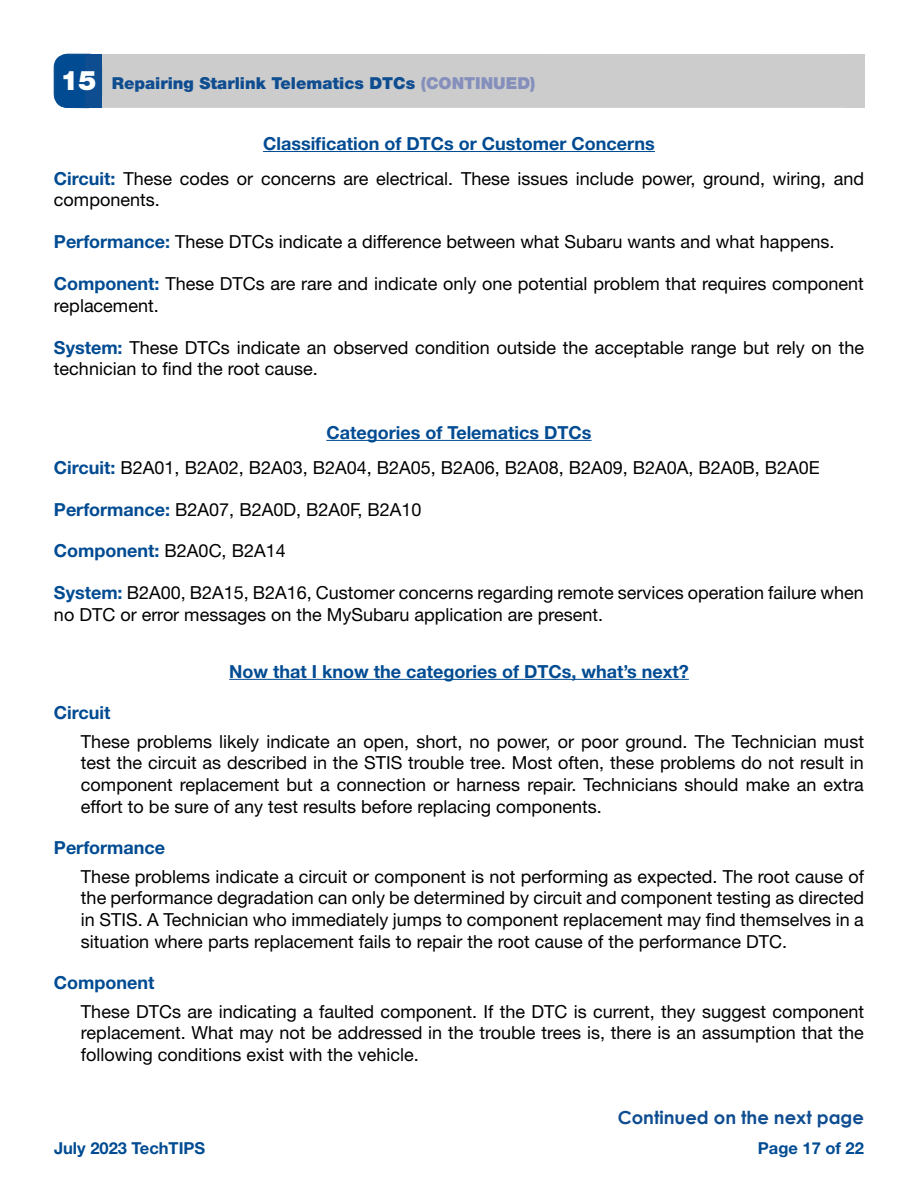
<style>
.page{position:relative;width:918px;height:1188px;background:#fff}
.page>*{position:absolute;margin:0;border:0;box-sizing:border-box;transform-origin:0 0}
.t1{font:18px/21.6px "Helvetica Neue LT Std";color:#000}
.t2{font:700 18px "Helvetica Neue LT Std";color:#004b92}
.t3{font:700 18px "Century Gothic";color:#0f4d91}
.t4{font:900 16.5px "Helvetica Neue LT Std";color:#0f4d91}
.t5{font:700 16.5px "Helvetica Neue LT Std";color:#004b92}
.s1{font-size:27px;color:#fff}
.s2{color:#858fbb}
.s3{font-weight:700;color:#004b92}
</style>
<div class="page">
<hr style="left:263px;top:151px;width:392px;height:1px;background:#004b92">
<hr style="left:326px;top:440px;width:266px;height:1px;background:#004b92">
<hr style="left:229px;top:679px;width:460px;height:1px;background:#004b92">
<div style="left:54px;top:54px;width:811px;height:54px;background:#ccc;border-radius:14px"></div>
<div style="left:846px;top:54px;width:19px;height:54px;background:#ccc"></div>
<div style="left:54px;top:54px;width:48px;height:54px;background:#004b92;border-radius:14px"></div>
<div style="left:54px;top:54px;width:48px;height:54px;border:1px solid #004b92;border-radius:14px"></div>
<div style="left:85px;top:54px;width:17px;height:54px;background:#0f4d91"></div>
<p class="t4" style="left:60px;top:73px;width:477px"><span class="s1">15</span> Repairing Starlink Telematics DTCs <span class="s2">(CONTINUED)</span></p>
<p class="t1" style="left:54px;top:125px;width:812px;line-height:35.1px;text-align:center"><span class="s3">Classification of DTCs or Customer Concerns<br>Circuit:</span> These codes or concerns are electrical. These issues include power, ground, wiring, and</p>
<p class="t1" style="left:54px;top:189px;width:107px">components.</p>
<p class="t1" style="left:54px;top:231px;width:782px"><span class="s3">Performance:</span> These DTCs indicate a difference between what Subaru wants and what happens.</p>
<p class="t1" style="left:54px;top:272px;width:812px"><span class="s3">Component:</span> These DTCs are rare and indicate only one potential problem that requires component replacement.</p>
<p class="t1" style="left:54px;top:336px;width:812px"><span class="s3">System:</span> These DTCs indicate an observed condition outside the acceptable range but rely on the technician to find the root cause.</p>
<p class="t1" style="left:54px;top:414px;width:767px;line-height:35.1px;text-indent:272px"><span class="s3">Categories of Telematics DTCs<br>Circuit:</span> B2A01, B2A02, B2A03, B2A04, B2A05, B2A06, B2A08, B2A09, B2A0A, B2A0B, B2A0E</p>
<p class="t1" style="left:54px;top:498px;width:369px"><span class="s3">Performance:</span> B2A07, B2A0D, B2A0F, B2A10</p>
<p class="t1" style="left:54px;top:540px;width:233px"><span class="s3">Component:</span> B2A0C, B2A14</p>
<p class="t1" style="left:54px;top:582px;width:811px"><span class="s3">System:</span> B2A00, B2A15, B2A16, Customer concerns regarding remote services operation failure when no DTC or error messages on the MySubaru application are present.</p>
<p class="t2" style="left:229px;top:660px;width:461px">Now that I know the categories of DTCs, what’s next?</p>
<p class="t2" style="left:54px;top:702px;width:58px">Circuit</p>
<p class="t1" style="left:81px;top:730px;width:785px;text-align:justify">These problems likely indicate an open, short, no power, or poor ground. The Technician must test the circuit as described in the STIS trouble tree. Most often, these problems do not result in component replacement but a connection or harness repair. Technicians should make an extra effort to be sure of any test results before replacing components.</p>
<p class="t2" style="left:54px;top:837px;width:113px">Performance</p>
<p class="t1" style="left:81px;top:865px;width:785px;text-align:justify">These problems indicate a circuit or component is not performing as expected. The root cause of the performance degradation can only be determined by circuit and component testing as directed in STIS. A Technician who immediately jumps to component replacement may find themselves in a situation where parts replacement fails to repair the root cause of the performance DTC.</p>
<p class="t2" style="left:54px;top:972px;width:102px">Component</p>
<p class="t1" style="left:81px;top:1000px;width:785px;text-align:justify">These DTCs are indicating a faulted component. If the DTC is current, they suggest component replacement. What may not be addressed in the trouble trees is, there is an assumption that the following conditions exist with the vehicle.</p>
<p class="t3" style="left:618px;top:1104px;width:248px">Continued on the next page</p>
<p class="t5" style="left:54px;top:1138px;width:153px">July 2023 TechTIPS</p>
<p class="t5" style="left:758px;top:1138px;width:108px">Page 17 of 22</p>
</div>
